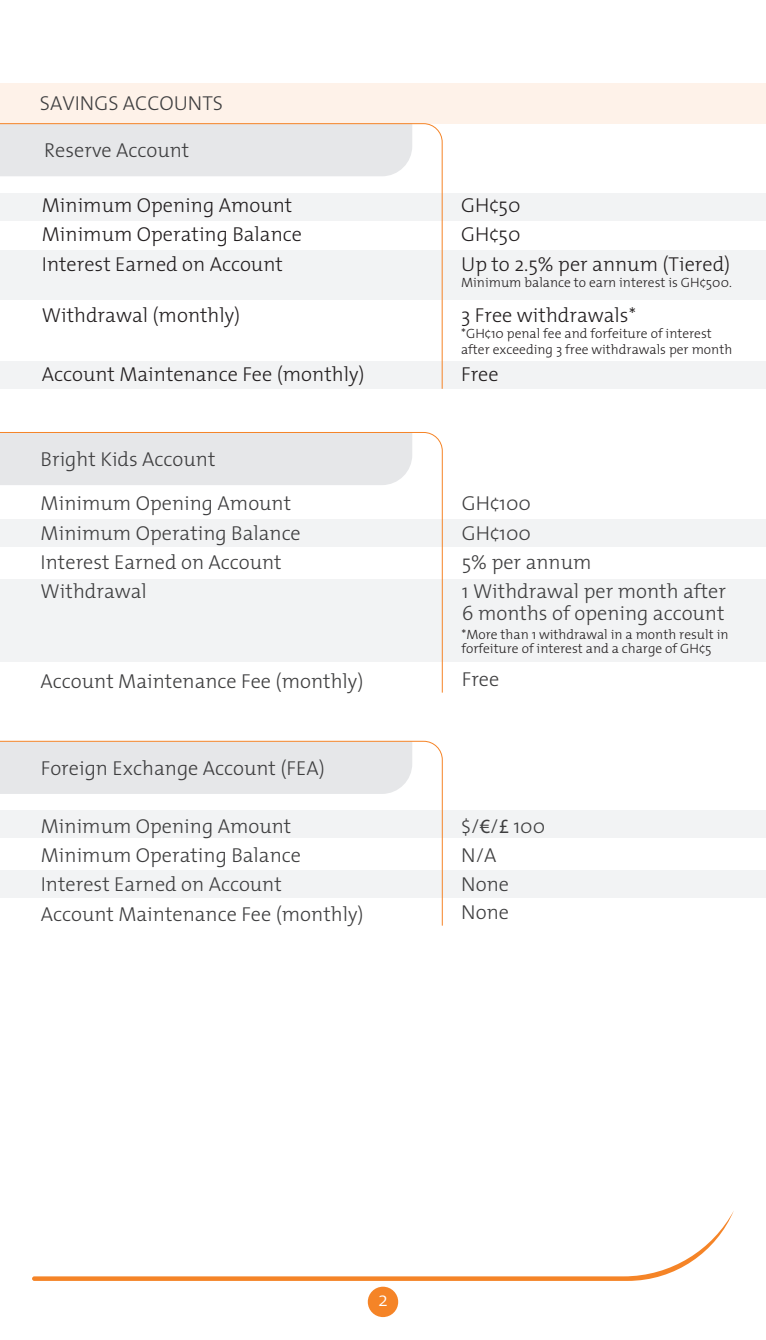
<style>
.page{position:relative;width:766px;height:1340px;background:#fff}
.page>*{position:absolute;margin:0;border:0;box-sizing:border-box;transform-origin:0 0}
.t1{font:300 20.25px/29.2px "The Mix";color:#3e3e3f}
.t2{font:300 20.25px/29.2px "The Mix";color:#231f20}
.t3{font:300 20.25px "The Mix";color:#fff}
.t4{font:300 13.5px/13.5px "The Mix";color:#231f20}
.s1{font-family:"Myriad Pro";font-weight:400}
</style>
<div class="page">
<div style="left:367px;top:1286px;width:31px;height:30px;background:#f58427;border-radius:50%"></div>
<svg style="left:32px;top:1212px;width:701px;height:68px"></svg>
<div style="left:0;top:519px;width:765px;height:27px;background:#f2f3f4"></div>
<div style="left:0;top:578px;width:765px;height:83px;background:#f2f3f4"></div>
<svg style="left:0;top:432px;width:442px;height:261px"></svg>
<div style="left:0;top:194px;width:765px;height:27px;background:#f2f3f4"></div>
<div style="left:0;top:250px;width:765px;height:50px;background:#f2f3f4"></div>
<div style="left:0;top:362px;width:765px;height:27px;background:#f2f3f4"></div>
<div style="left:0;top:83px;width:765px;height:41px;background:#fef2e9"></div>
<div style="left:0;top:810px;width:765px;height:28px;background:#f2f3f4"></div>
<div style="left:0;top:870px;width:765px;height:27px;background:#f2f3f4"></div>
<svg style="left:0;top:740px;width:442px;height:186px"></svg>
<svg style="left:0;top:123px;width:442px;height:266px"></svg>
<p class="t1" style="left:40px;top:88px;width:185px">SAVINGS ACCOUNTS</p>
<p class="t1" style="left:44px;top:135px;width:147px">Reserve Account</p>
<p class="t2" style="left:42px;top:190px;width:261px">Minimum Opening Amount<br>Minimum Operating Balance<br>Interest Earned on Account</p>
<p class="t2" style="left:42px;top:300px;width:200px">Withdrawal (monthly)</p>
<p class="t2" style="left:42px;top:359px;width:324px">Account Maintenance Fee (monthly)</p>
<p class="t1" style="left:41px;top:443px;width:176px">Bright Kids Account</p>
<p class="t1" style="left:41px;top:488px;width:261px">Minimum Opening Amount<br>Minimum Operating Balance<br>Interest Earned on Account<br>Withdrawal</p>
<p class="t1" style="left:41px;top:666px;width:324px">Account Maintenance Fee (monthly)</p>
<p class="t1" style="left:41px;top:752px;width:285px">Foreign Exchange Account (FEA)</p>
<p class="t2" style="left:461px;top:190px;width:271px">GH¢50<br>GH¢50<br>Up to 2.5% per annum (Tiered)</p>
<p class="t2" style="left:461px;top:300px;width:176px">3 Free withdrawals*</p>
<p class="t4" style="left:461px;top:275px;width:272px">Minimum balance to earn interest is GH¢500.</p>
<p class="t4" style="left:461px;top:325px;width:272px;line-height:16.2px">*GH¢10 penal fee and forfeiture of interest after exceeding 3 free withdrawals per month</p>
<p class="t2" style="left:461px;top:359px;width:39px">Free</p>
<p class="t1" style="left:461px;top:488px;width:131px">GH¢100<br>GH¢100<br>5% per annum</p>
<p class="t1" style="left:461px;top:579px;width:266px;line-height:22.1px">1 Withdrawal per month after<br>6 months of opening account</p>
<p class="t4" style="left:461px;top:627px;width:268px">*More than 1 withdrawal in a month result in forfeiture of interest and a charge of GH¢5</p>
<p class="t1" style="left:461px;top:664px;width:39px">Free</p>
<p class="t1" style="left:41px;top:810px;width:324px">Minimum Opening Amount<br>Minimum Operating Balance<br>Interest Earned on Account<br>Account Maintenance Fee (monthly)</p>
<p class="t1" style="left:461px;top:810px;width:85px">$/<span class="s1">€</span>/<span class="s1">£</span> 100<br>N/A<br>None<br>None</p>
<p class="t3" style="left:378px;top:1281px;width:11px">2</p>
</div>
